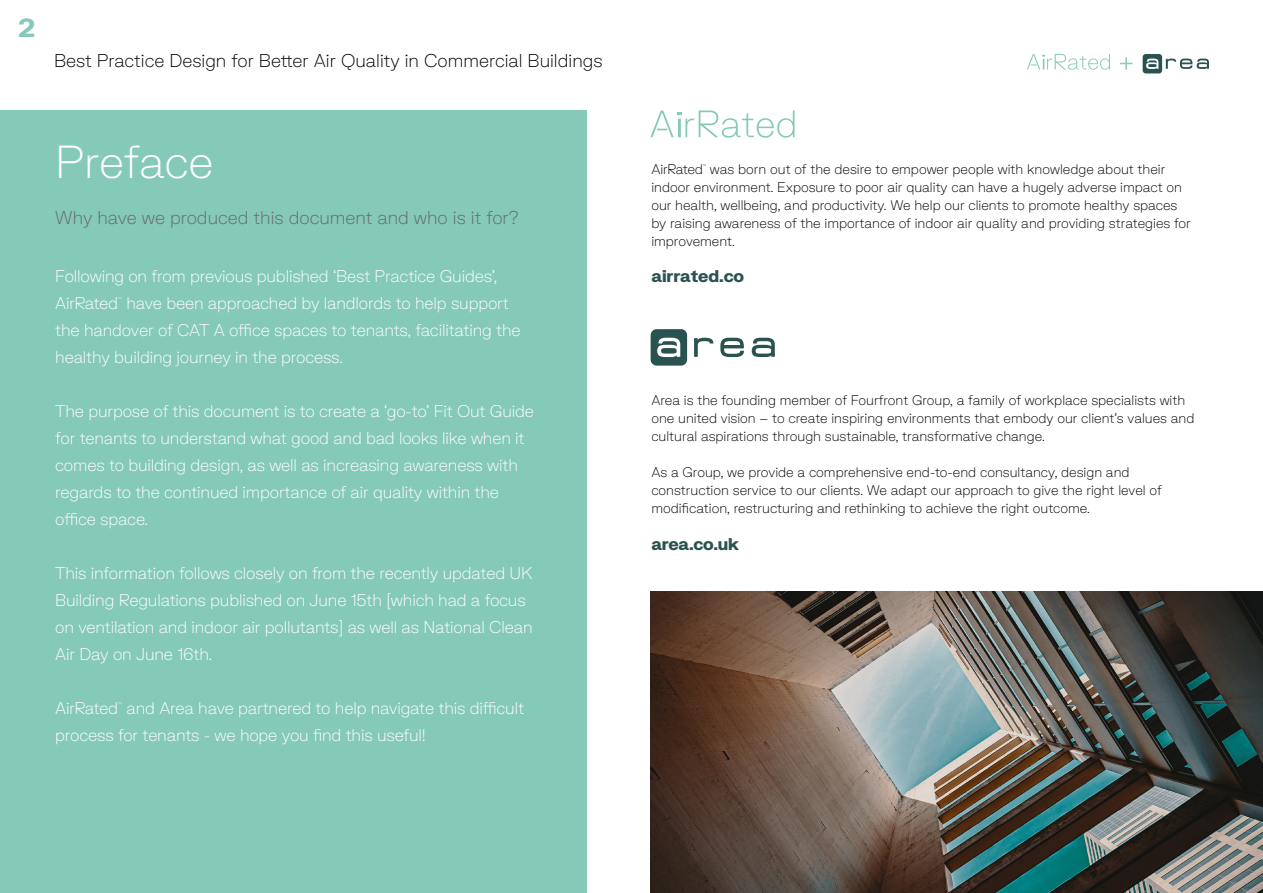
<style>
.page{position:relative;width:1263px;height:893px;background:#fff}
.page>*{position:absolute;margin:0;border:0;box-sizing:border-box;transform-origin:0 0}
.t1{font:100 45px "Air Rated";letter-spacing:-.005em;color:#fff}
.t2{font:900 25.5px "Air Rated";color:#85c9b8}
.t3{font:100 18px "Air Rated";color:#000}
.t4{font:100 18px "Air Rated";color:#65686e}
.t5{font:100 16.5px/27px "Air Rated";letter-spacing:-.01em;color:#fff}
.t6{font:900 16.5px "Air Rated";letter-spacing:-.01em;color:#2a524f}
.t7{font:100 13.5px/18px "Air Rated";color:#000}
</style>
<div class="page">
<div style="left:0;top:111px;width:587px;height:782px;background:#85c9b8"></div>
<svg style="left:651px;top:110px;width:143px;height:28px"></svg>
<svg style="left:752px;top:338px;width:23px;height:19px"></svg>
<svg style="left:720px;top:338px;width:24px;height:19px"></svg>
<svg style="left:651px;top:329px;width:36px;height:37px"></svg>
<svg style="left:694px;top:338px;width:19px;height:19px"></svg>
<img style="left:651px;top:591px;width:612px;height:302px">
<svg style="left:1027px;top:54px;width:83px;height:16px"></svg>
<svg style="left:1120px;top:57px;width:12px;height:13px"></svg>
<svg style="left:1143px;top:54px;width:66px;height:19px"></svg>
<h2 class="t2" style="left:18px;top:9px;width:19px">2</h2>
<h3 class="t3" style="left:54px;top:47px;width:550px">Best Practice Design for Better Air Quality in Commercial Buildings</h3>
<h1 class="t1" style="left:55px;top:128px;width:160px">Preface</h1>
<h3 class="t4" style="left:55px;top:204px;width:465px">Why have we produced this document and who is it for?</h3>
<p class="t5" style="left:55px;top:261px;width:467px">Following on from previous published ‘Best Practice Guides’, AirRated have been approached by landlords to help support the handover of CAT A office spaces to tenants, facilitating the healthy building journey in the process.</p>
<p class="t5" style="left:55px;top:396px;width:480px">The purpose of this document is to create a ‘go-to’ Fit Out Guide for tenants to understand what good and bad looks like when it comes to building design, as well as increasing awareness with regards to the continued importance of air quality within the office space.</p>
<p class="t5" style="left:55px;top:558px;width:479px">This information follows closely on from the recently updated UK Building Regulations published on June 15th [which had a focus on ventilation and indoor air pollutants] as well as National Clean Air Day on June 16th.</p>
<p class="t5" style="left:55px;top:693px;width:470px">AirRated and Area have partnered to help navigate this difficult process for tenants - we hope you find this useful!</p>
<p class="t7" style="left:651px;top:160px;width:541px">AirRated was born out of the desire to empower people with knowledge about their indoor environment. Exposure to poor air quality can have a hugely adverse impact on our health, wellbeing, and productivity. We help our clients to promote healthy spaces by raising awareness of the importance of indoor air quality and providing strategies for improvement.</p>
<p class="t6" style="left:651px;top:264px;width:94px">airrated.co</p>
<p class="t7" style="left:651px;top:391px;width:545px">Area is the founding member of Fourfront Group, a family of workplace specialists with one united vision – to create inspiring environments that embody our client’s values and cultural aspirations through sustainable, transformative change.</p>
<p class="t7" style="left:651px;top:463px;width:512px">As a Group, we provide a comprehensive end-to-end consultancy, design and construction service to our clients. We adapt our approach to give the right level of modification, restructuring and rethinking to achieve the right outcome.</p>
<p class="t6" style="left:651px;top:531px;width:89px">area.co.uk</p>
</div>
